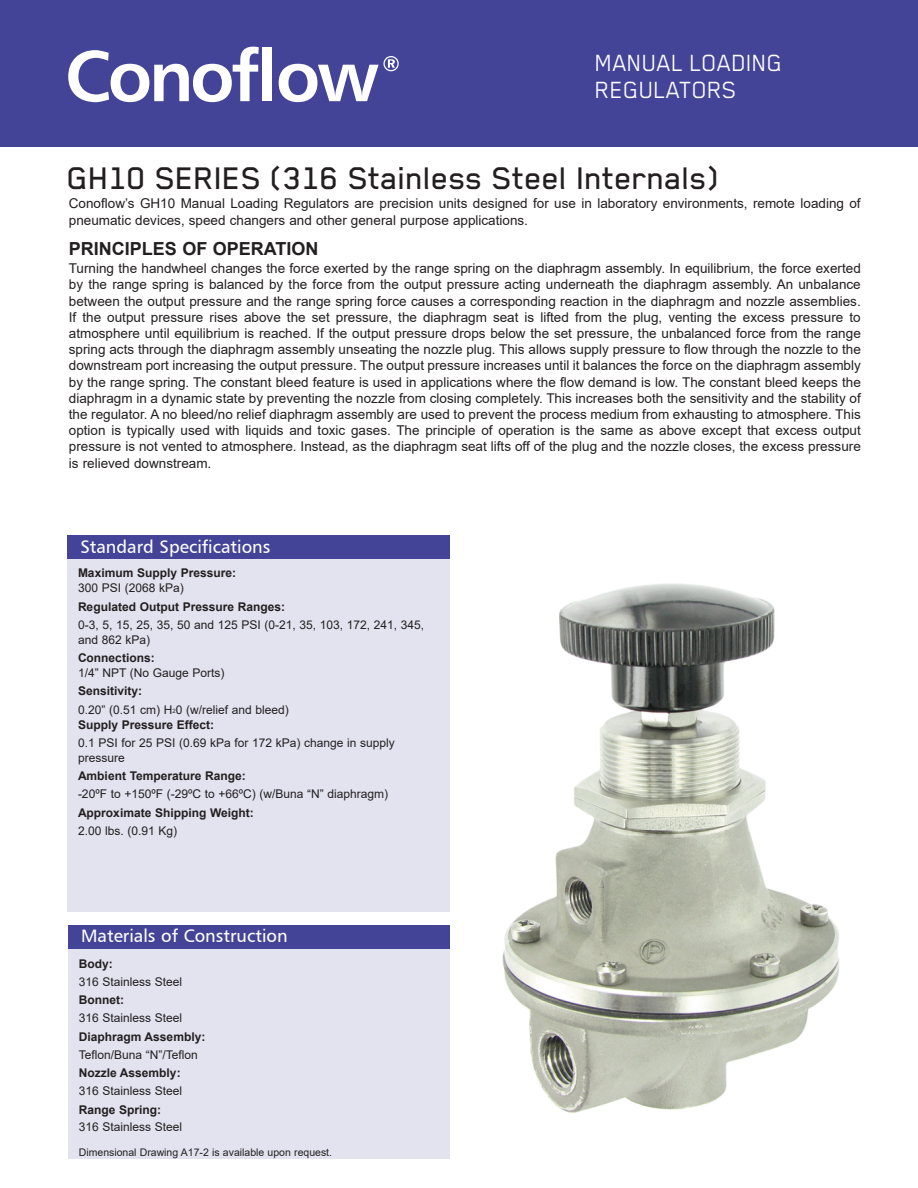
<style>
.page{position:relative;width:918px;height:1188px;background:#fff}
.page>*{position:absolute;margin:0;border:0;box-sizing:border-box;transform-origin:0 0}
.t1{font:500 36px "Blender";color:#231f20}
.t2{font:27px/27px "Blender";color:#fff}
.t3{font:18px "Humanist 777 BT Roman B";color:#fff}
.t4{font:700 18px "Arial";color:#231f20}
.t5{font:13.5px/16.2px "Arial";color:#231f20}
.t6{font:12px/15px "Arial";color:#231f20}
.t7{font:700 12px "Arial";color:#231f20}
.t8{font:10.5px "Arial";color:#231f20}
.s1{font-weight:700}
.s2{font-size:6px}
</style>
<div class="page">
<div style="left:68px;top:558px;width:382px;height:354px;background:#e3e3f0"></div>
<div style="left:68px;top:536px;width:382px;height:23px;background:#434497"></div>
<div style="left:68px;top:949px;width:382px;height:210px;background:#e3e3f0"></div>
<div style="left:68px;top:925px;width:382px;height:24px;background:#434497"></div>
<img style="left:502px;top:583px;width:337px;height:530px">
<div style="left:0;top:0;width:918px;height:146px;background:#434497"></div>
<svg style="left:68px;top:47px;width:191px;height:55px"></svg>
<div style="left:263px;top:47px;width:9px;height:54px;background:#fff"></div>
<svg style="left:279px;top:56px;width:120px;height:46px"></svg>
<h2 class="t2" style="left:595px;top:52px;width:189px">MANUAL LOADING<br>REGULATORS</h2>
<h1 class="t1" style="left:68px;top:159px;width:654px">GH10 SERIES (316 Stainless Steel Internals)</h1>
<p class="t5" style="left:69px;top:196px;width:793px">Conoflow’s GH10 Manual Loading Regulators are precision units designed for use in laboratory environments, remote loading of pneumatic devices, speed changers and other general purpose applications.</p>
<h3 class="t4" style="left:69px;top:239px;width:251px">PRINCIPLES OF OPERATION</h3>
<p class="t5" style="left:69px;top:260px;width:794px;text-align:justify">Turning the handwheel changes the force exerted by the range spring on the diaphragm assembly. In equilibrium, the force exerted by the range spring is balanced by the force from the output pressure acting underneath the diaphragm assembly. An unbalance between the output pressure and the range spring force causes a corresponding reaction in the diaphragm and nozzle assemblies.<br>If the output pressure rises above the set pressure, the diaphragm seat is lifted from the plug, venting the excess pressure to atmosphere until equilibrium is reached. If the output pressure drops below the set pressure, the unbalanced force from the range spring acts through the diaphragm assembly unseating the nozzle plug. This allows supply pressure to flow through the nozzle to the downstream port increasing the output pressure. The output pressure increases until it balances the force on the diaphragm assembly by the range spring. The constant bleed feature is used in applications where the flow demand is low. The constant bleed keeps the diaphragm in a dynamic state by preventing the nozzle from closing completely. This increases both the sensitivity and the stability of the regulator. A no bleed/no relief diaphragm assembly are used to prevent the process medium from exhausting to atmosphere. This option is typically used with liquids and toxic gases. The principle of operation is the same as above except that excess output pressure is not vented to atmosphere. Instead, as the diaphragm seat lifts off of the plug and the nozzle closes, the excess pressure is relieved downstream.</p>
<h3 class="t3" style="left:80px;top:535px;width:192px">Standard Specifications</h3>
<p class="t7" style="left:78px;top:567px;width:160px">Maximum Supply Pressure:</p>
<p class="t6" style="left:78px;top:581px;width:107px">300 PSI (2068 kPa)</p>
<p class="t7" style="left:78px;top:600px;width:209px">Regulated Output Pressure Ranges:</p>
<p class="t6" style="left:78px;top:617px;width:348px">0-3, 5, 15, 25, 35, 50 and 125 PSI (0-21, 35, 103, 172, 241, 345, and 862 kPa)</p>
<p class="t7" style="left:78px;top:651px;width:78px">Connections:</p>
<p class="t6" style="left:78px;top:665px;width:148px">1/4” NPT (No Gauge Ports)</p>
<p class="t6" style="left:78px;top:682px;width:212px;line-height:18.3px"><span class="s1">Sensitivity:<br></span>0.20” (0.51 cm) H<span class="s2">2</span>0 (w/relief and bleed)</p>
<p class="t7" style="left:78px;top:718px;width:138px">Supply Pressure Effect:</p>
<p class="t6" style="left:78px;top:735px;width:318px">0.1 PSI for 25 PSI (0.69 kPa for 172 kPa) change in supply pressure</p>
<p class="t7" style="left:78px;top:769px;width:169px">Ambient Temperature Range:</p>
<p class="t6" style="left:78px;top:787px;width:312px">-20ºF to +150ºF (-29ºC to +66ºC) (w/Buna “N” diaphragm)</p>
<p class="t7" style="left:78px;top:806px;width:177px">Approximate Shipping Weight:</p>
<p class="t6" style="left:78px;top:823px;width:101px">2.00 lbs. (0.91 Kg)</p>
<h3 class="t3" style="left:81px;top:925px;width:208px">Materials of Construction</h3>
<p class="t7" style="left:79px;top:957px;width:35px">Body:</p>
<p class="t6" style="left:79px;top:974px;width:105px">316 Stainless Steel</p>
<p class="t7" style="left:79px;top:993px;width:47px">Bonnet:</p>
<p class="t6" style="left:79px;top:1011px;width:105px">316 Stainless Steel</p>
<p class="t7" style="left:79px;top:1030px;width:128px">Diaphragm Assembly:</p>
<p class="t6" style="left:79px;top:1047px;width:121px">Teflon/Buna “N”/Teflon</p>
<p class="t7" style="left:79px;top:1066px;width:103px">Nozzle Assembly:</p>
<p class="t6" style="left:79px;top:1084px;width:105px">316 Stainless Steel</p>
<p class="t7" style="left:79px;top:1103px;width:84px">Range Spring:</p>
<p class="t6" style="left:79px;top:1120px;width:105px">316 Stainless Steel</p>
<p class="t8" style="left:79px;top:1146px;width:255px">Dimensional Drawing A17-2 is available upon request.</p>
</div>
